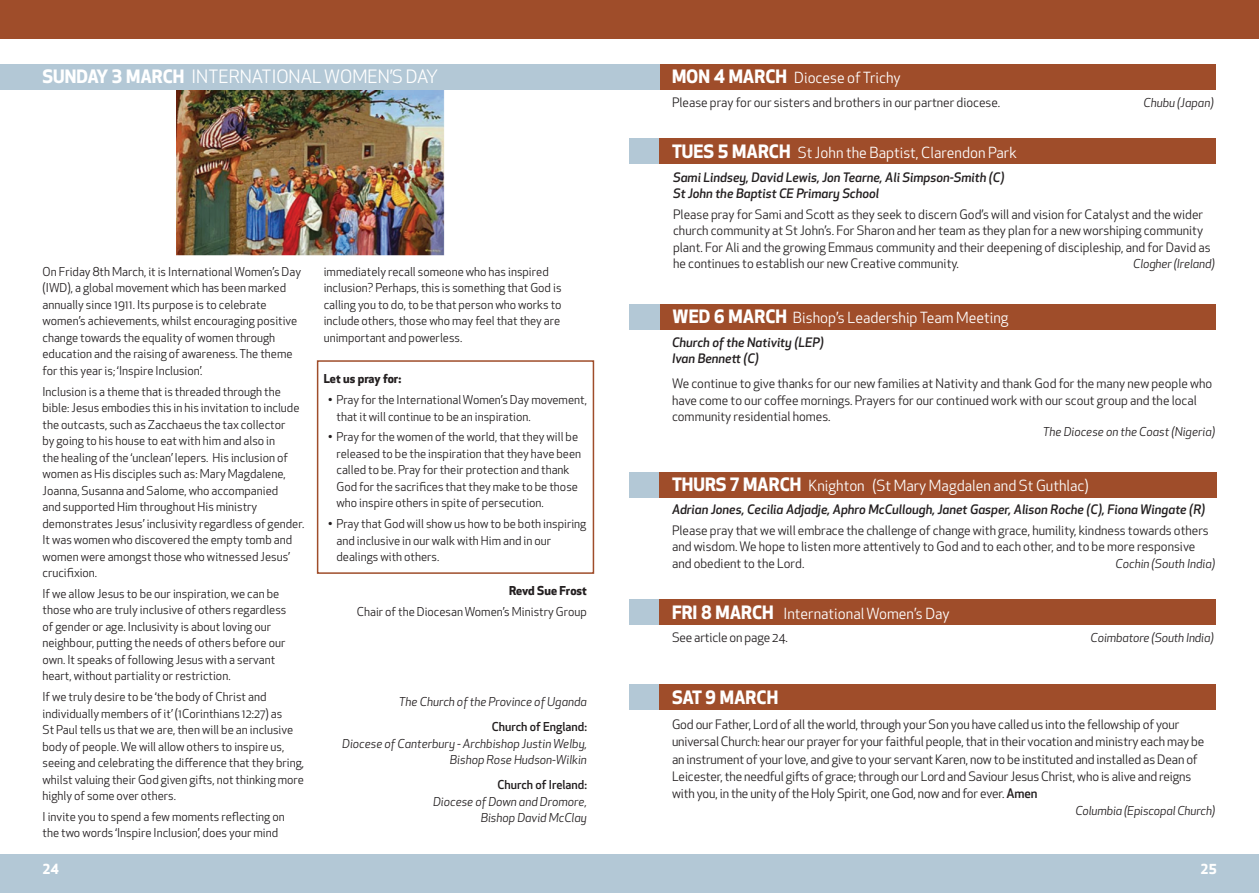
<style>
.page{position:relative;width:1259px;height:893px;background:#fff}
.page>*{position:absolute;margin:0;border:0;box-sizing:border-box;transform-origin:0 0}
.t1{font:18px "Apex New";color:#fff}
.t2{font:700 18px "Apex New";color:#fff}
.t3{font:15px "Apex New";color:#fff}
.t4{font:700 13.5px "Apex New";color:#fff}
.t5{font:12.75px/16.5px "Apex New";color:#231f20}
.t6{font:italic 500 12.75px/16.5px "Apex New";color:#231f20}
.t7{font:12px/16.5px "Apex New";color:#231f20}
.t8{font:italic 12px/16.5px "Apex New";color:#231f20;text-align:right}
.t9{font:500 12px "Apex New";color:#231f20}
.t10{font:700 12px "Apex New";color:#231f20}
.s1{font-weight:700}
.s2{font-weight:700;font-size:18px}
.s3{font-weight:500}
</style>
<div class="page">
<img style="left:177px;top:89px;width:267px;height:167px">
<div style="left:0;top:855px;width:1259px;height:38px;background:#b3c8d6"></div>
<div style="left:629px;top:64px;width:587px;height:25px;background:#9f4d2a"></div>
<div style="left:629px;top:139px;width:587px;height:25px;background:#9f4d2a"></div>
<div style="left:629px;top:139px;width:30px;height:25px;background:#b3c8d6"></div>
<div style="left:629px;top:304px;width:587px;height:25px;background:#9f4d2a"></div>
<div style="left:629px;top:304px;width:30px;height:25px;background:#b3c8d6"></div>
<div style="left:629px;top:472px;width:587px;height:25px;background:#9f4d2a"></div>
<div style="left:629px;top:472px;width:30px;height:25px;background:#b3c8d6"></div>
<div style="left:629px;top:599px;width:587px;height:26px;background:#9f4d2a"></div>
<div style="left:629px;top:599px;width:30px;height:26px;background:#b3c8d6"></div>
<div style="left:629px;top:684px;width:587px;height:26px;background:#9f4d2a"></div>
<div style="left:629px;top:684px;width:30px;height:26px;background:#b3c8d6"></div>
<div style="left:0;top:64px;width:659px;height:25px;background:#b3c8d6"></div>
<div style="left:0;top:0;width:1259px;height:38px;background:#9f4d2a"></div>
<div style="left:317px;top:360px;width:277px;height:214px;border:2px solid #9f4d2a"></div>
<h1 class="t1" style="left:43px;top:65px;width:397px"><span class="s1">SUNDAY 3 MARCH</span> INTERNATIONAL WOMEN’S DAY</h1>
<p class="t7" style="left:43px;top:263px;width:260px">On Friday 8th March, it is International Women’s Day (IWD), a global movement which has been marked annually since 1911. Its purpose is to celebrate women’s achievements, whilst encouraging positive change towards the equality of women through education and the raising of awareness. The theme for this year is; ‘Inspire Inclusion’.</p>
<p class="t7" style="left:43px;top:383px;width:263px">Inclusion is a theme that is threaded through the bible: Jesus embodies this in his invitation to include the outcasts, such as Zacchaeus the tax collector<br>by going to his house to eat with him and also in<br>the healing of the ‘unclean’ lepers. His inclusion of women as His disciples such as: Mary Magdalene, Joanna, Susanna and Salome, who accompanied<br>and supported Him throughout His ministry demonstrates Jesus’ inclusivity regardless of gender.<br>It was women who discovered the empty tomb and women were amongst those who witnessed Jesus’ crucifixion.</p>
<p class="t7" style="left:43px;top:585px;width:245px">If we allow Jesus to be our inspiration, we can be those who are truly inclusive of others regardless of gender or age. Inclusivity is about loving our neighbour, putting the needs of others before our own. It speaks of following Jesus with a servant heart, without partiality or restriction.</p>
<p class="t7" style="left:43px;top:688px;width:263px">If we truly desire to be ‘the body of Christ and individually members of it’ (1Corinthians 12:27) as<br>St Paul tells us that we are, then will be an inclusive body of people. We will allow others to inspire us, seeing and celebrating the difference that they bring, whilst valuing their God given gifts, not thinking more highly of some over others.</p>
<p class="t7" style="left:43px;top:808px;width:244px">I invite you to spend a few moments reflecting on the two words ‘Inspire Inclusion’, does your mind</p>
<p class="t7" style="left:324px;top:263px;width:239px">immediately recall someone who has inspired inclusion? Perhaps, this is something that God is calling you to do, to be that person who works to include others, those who may feel that they are unimportant and powerless.</p>
<p class="t10" style="left:324px;top:370px;width:79px">Let us pray for:</p>
<p class="t7" style="left:336px;top:391px;width:252px;text-indent:-9px">• Pray for the International Women’s Day movement, that it will continue to be an inspiration.</p>
<p class="t7" style="left:336px;top:429px;width:246px;text-indent:-9px">• Pray for the women of the world, that they will be released to be the inspiration that they have been called to be. Pray for their protection and thank God for the sacrifices that they make to be those who inspire others in spite of persecution.</p>
<p class="t7" style="left:336px;top:515px;width:251px;text-indent:-9px">• Pray that God will show us how to be both inspiring and inclusive in our walk with Him and in our dealings with others.</p>
<p class="t10" style="left:509px;top:582px;width:79px">Revd Sue Frost</p>
<p class="t7" style="left:357px;top:603px;width:232px">Chair of the Diocesan Women’s Ministry Group</p>
<p class="t8" style="left:399px;top:694px;width:190px">The Church of the Province of Uganda</p>
<p class="t9" style="left:492px;top:719px;width:97px">Church of England:</p>
<p class="t8" style="left:342px;top:735px;width:246px">Diocese of Canterbury - Archbishop Justin Welby,<br>Bishop Rose Hudson-Wilkin</p>
<p class="t9" style="left:497px;top:777px;width:91px">Church of Ireland:</p>
<p class="t8" style="left:433px;top:793px;width:155px">Diocese of Down and Dromore,<br>Bishop David McClay</p>
<p class="t3" style="left:672px;top:68px;width:230px"><span class="s2">MON 4 MARCH</span> Diocese of Trichy</p>
<p class="t5" style="left:672px;top:94px;width:330px">Please pray for our sisters and brothers in our partner diocese.</p>
<p class="t8" style="left:1143px;top:95px;width:72px">Chubu (Japan)</p>
<p class="t3" style="left:672px;top:143px;width:346px"><span class="s2">TUES 5 MARCH</span> St John the Baptist, Clarendon Park</p>
<p class="t6" style="left:673px;top:168px;width:333px">Sami Lindsey, David Lewis, Jon Tearne, Ali Simpson-Smith (C)<br>St John the Baptist CE Primary School</p>
<p class="t5" style="left:673px;top:206px;width:539px">Please pray for Sami and Scott as they seek to discern God’s will and vision for Catalyst and the wider church community at St John’s. For Sharon and her team as they plan for a new worshiping community plant. For Ali and the growing Emmaus community and their deepening of discipleship, and for David as he continues to establish our new Creative community.</p>
<p class="t8" style="left:1133px;top:256px;width:83px">Clogher (Ireland)</p>
<p class="t3" style="left:672px;top:308px;width:337px"><span class="s2">WED 6 MARCH</span> Bishop’s Leadership Team Meeting</p>
<p class="t6" style="left:672px;top:334px;width:153px">Church of the Nativity (LEP)<br>Ivan Bennett (C)</p>
<p class="t5" style="left:672px;top:376px;width:541px">We continue to give thanks for our new families at Nativity and thank God for the many new people who have come to our coffee mornings. Prayers for our continued work with our scout group and the local community residential homes.</p>
<p class="t8" style="left:1042px;top:424px;width:174px">The Diocese on the Coast (Nigeria)</p>
<p class="t3" style="left:672px;top:476px;width:418px"><span class="s2">THURS 7 MARCH</span> Knighton (St Mary Magdalen and St Guthlac)</p>
<p class="t6" style="left:672px;top:501px;width:535px">Adrian Jones, Cecilia Adjadje, Aphro McCullough, Janet Gasper, Alison Roche (C), Fiona Wingate (R)</p>
<p class="t5" style="left:672px;top:522px;width:538px">Please pray that we will embrace the challenge of change with grace, humility, kindness towards others and wisdom. We hope to listen more attentively to God and to each other, and to be more responsive and obedient to the Lord.</p>
<p class="t8" style="left:1115px;top:555px;width:101px">Cochin (South India)</p>
<p class="t3" style="left:672px;top:604px;width:279px"><span class="s2">FRI 8 MARCH</span> International Women’s Day</p>
<p class="t5" style="left:672px;top:629px;width:117px">See article on page 24.</p>
<p class="t8" style="left:1090px;top:630px;width:125px">Coimbatore (South India)</p>
<h1 class="t2" style="left:672px;top:684px;width:108px">SAT 9 MARCH</h1>
<p class="t5" style="left:672px;top:716px;width:534px;line-height:17.2px">God our Father, Lord of all the world, through your Son you have called us into the fellowship of your universal Church: hear our prayer for your faithful people, that in their vocation and ministry each may be an instrument of your love, and give to your servant Karen, now to be instituted and installed as Dean of Leicester, the needful gifts of grace; through our Lord and Saviour Jesus Christ, who is alive and reigns with you, in the unity of the Holy Spirit, one God, now and for ever. <span class="s3">Amen</span></p>
<p class="t8" style="left:1075px;top:802px;width:141px">Columbia (Episcopal Church)</p>
<p class="t4" style="left:43px;top:859px;width:18px">24</p>
<p class="t4" style="left:1200px;top:859px;width:18px">25</p>
</div>
